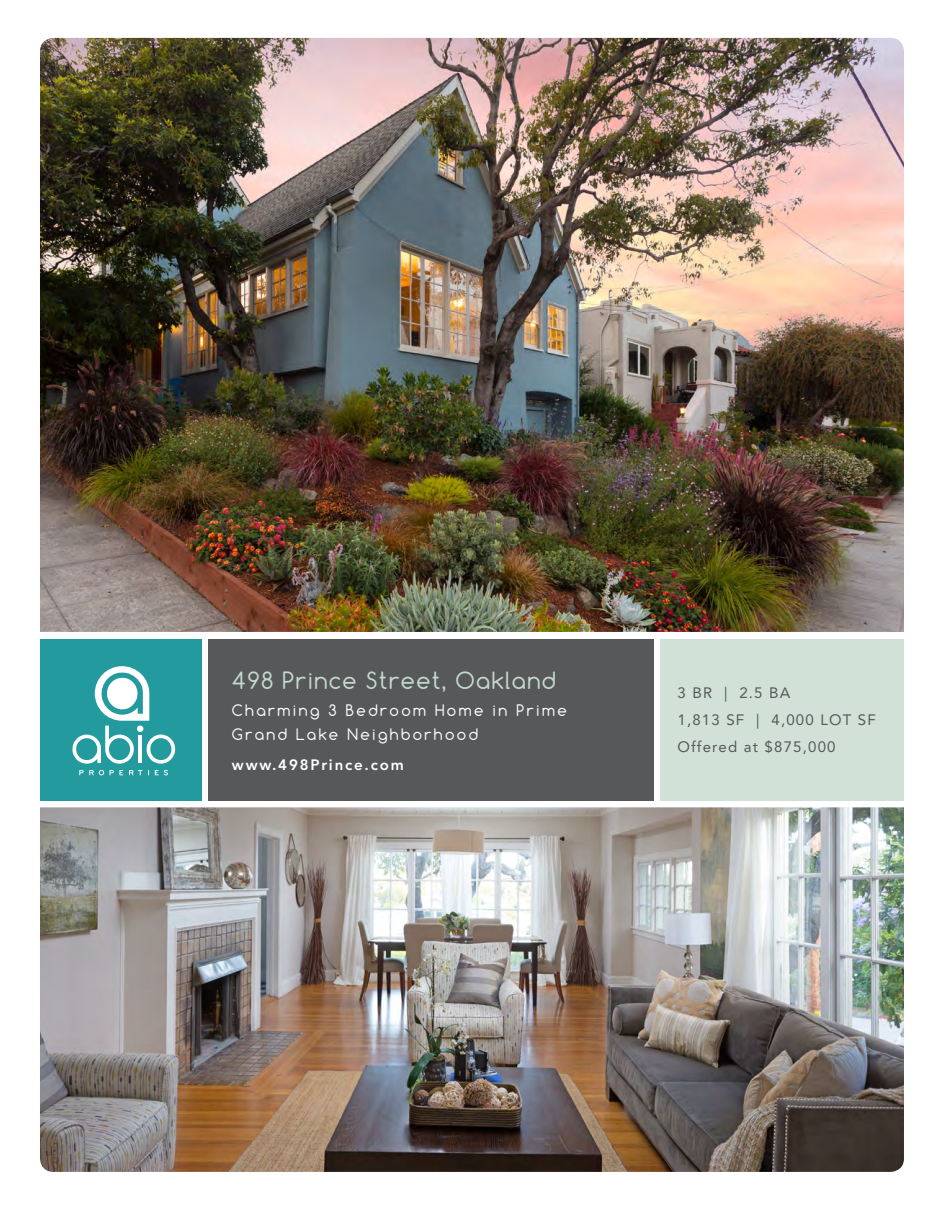
<style>
.page{position:relative;width:945px;height:1215px;background:#fff}
.page>*{position:absolute;margin:0;border:0;box-sizing:border-box;transform-origin:0 0}
.Listing_Address{font:22.5px "Comfortaa";letter-spacing:.06em;color:#c4d9ce}
.Listing_blurb{font:15px/24px "Comfortaa";letter-spacing:.16em;color:#fff}
.Listing_specs__FRONT{font:15px "Avenir LT Std";letter-spacing:.08em;color:#57585a}
.Listing_URL{font:800 15px "Avenir LT Std";letter-spacing:.12em;color:#fff}
</style>
<div class="page">
<img style="left:40px;top:807px;width:864px;height:365px">
<img style="left:40px;top:38px;width:864px;height:594px">
<div style="left:40px;top:639px;width:162px;height:162px;background:#229a9e"></div>
<div style="left:209px;top:639px;width:445px;height:162px;background:#57585a"></div>
<div style="left:661px;top:639px;width:243px;height:162px;background:#d1e1d8"></div>
<svg style="left:72px;top:666px;width:103px;height:109px"></svg>
<p class="Listing_Address" style="left:232px;top:666px;width:326px">498 Prince Street, Oakland</p>
<p class="Listing_blurb" style="left:232px;top:698px;width:336px">Charming 3 Bedroom Home in Prime<br>Grand Lake Neighborhood</p>
<p class="Listing_URL" style="left:232px;top:756px;width:173px">www.498Prince.com</p>
<p class="Listing_specs__FRONT" style="left:677px;top:684px;width:114px">3 BR | 2.5 BA</p>
<p class="Listing_specs__FRONT" style="left:677px;top:711px;width:200px">1,813 SF | 4,000 LOT SF</p>
<p class="Listing_specs__FRONT" style="left:677px;top:738px;width:160px">Offered at $875,000</p>
</div>
